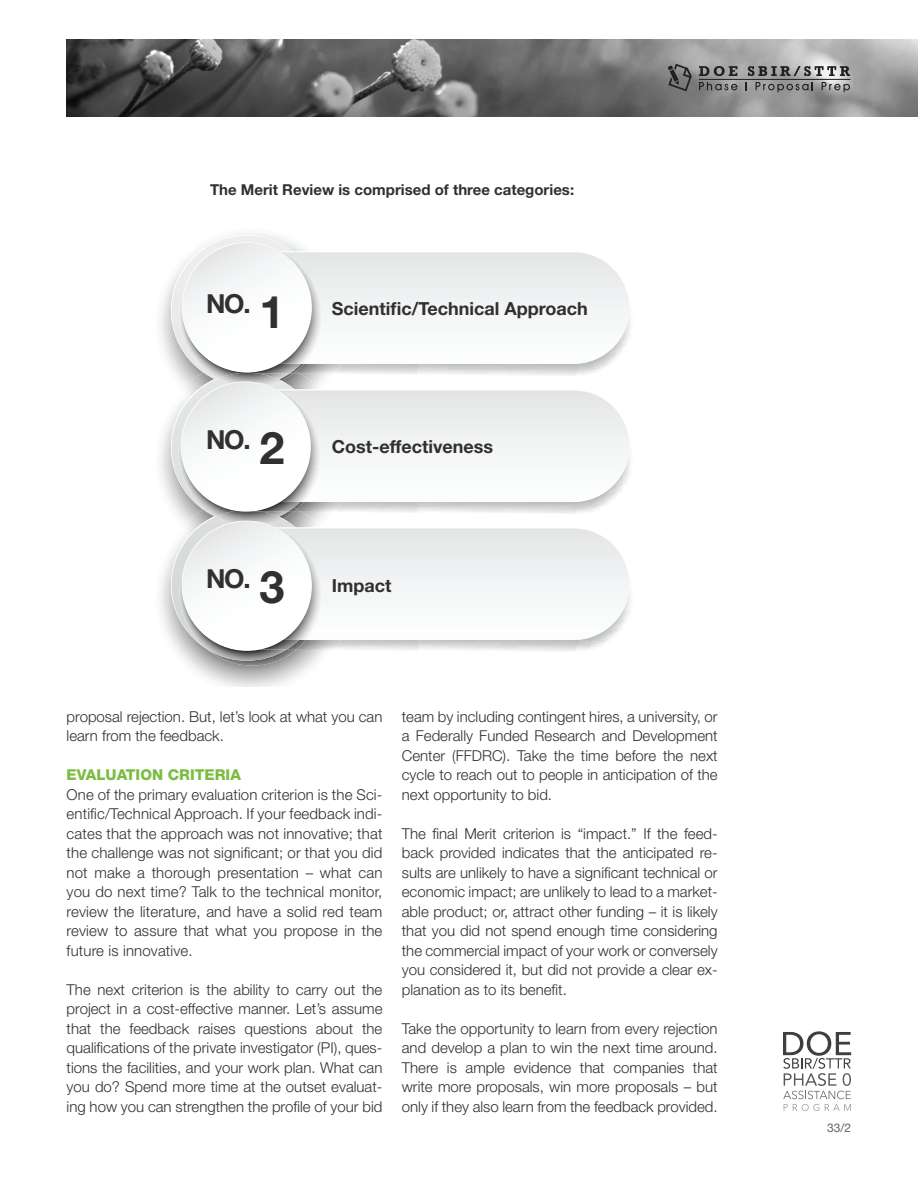
<style>
.page{position:relative;width:918px;height:1188px;background:#fff}
.page>*{position:absolute;margin:0;border:0;box-sizing:border-box;transform-origin:0 0}
.t1{font:700 45px "Helvetica Neue";color:#312f30}
.t2{font:700 26.25px "Helvetica Neue";color:#312f30}
.t3{font:700 18px "Helvetica Neue";color:#312f30}
.t4{font:300 15px/19.5px "Helvetica Neue";color:#312f30;text-align:justify}
.t5{font:700 15px "Helvetica Neue";color:#312f30}
.h_1_1{font:800 15px "Helvetica Neue";color:#7cbc42}
.t6{font:12px "Helvetica Neue";color:#636366}
.s1{font-size:45px}
</style>
<div class="page">
<svg style="left:160px;top:233px;width:469px;height:454px"></svg>
<img style="left:67px;top:39px;width:851px;height:78px">
<svg style="left:699px;top:66px;width:38px;height:10px"></svg>
<svg style="left:748px;top:66px;width:102px;height:10px"></svg>
<svg style="left:699px;top:82px;width:38px;height:8px"></svg>
<svg style="left:756px;top:82px;width:57px;height:10px"></svg>
<svg style="left:822px;top:82px;width:28px;height:10px"></svg>
<hr style="left:699px;top:79px;width:152px;height:1px;background:#231f20">
<svg style="left:668px;top:64px;width:24px;height:27px"></svg>
<svg style="left:783px;top:1031px;width:68px;height:80px"></svg>
<p class="t5" style="left:210px;top:180px;width:366px">The Merit Review is comprised of three categories:</p>
<p class="t2" style="left:206px;top:287px;width:46px">NO.</p>
<p class="t3" style="left:332px;top:298px;width:257px">Scientific/Technical Approach</p>
<p class="t1" style="left:260px;top:284px;width:27px">1</p>
<p class="t2" style="left:206px;top:423px;width:80px">NO. <span class="s1">2</span></p>
<p class="t2" style="left:206px;top:562px;width:80px">NO. <span class="s1">3</span></p>
<p class="t3" style="left:332px;top:436px;width:163px">Cost-effectiveness</p>
<p class="t3" style="left:332px;top:574px;width:61px">Impact</p>
<p class="t4" style="left:67px;top:706px;width:317px">proposal rejection. But, let’s look at what you can learn from the feedback.</p>
<p class="h_1_1" style="left:67px;top:766px;width:176px">EVALUATION CRITERIA</p>
<p class="t4" style="left:67px;top:784px;width:317px">One of the primary evaluation criterion is the Sci&shy;entific/Technical Approach. If your feedback indi&shy;cates that the approach was not innovative; that the challenge was not significant; or that you did not make a thorough presentation – what can you do next time? Talk to the technical monitor, review the literature, and have a solid red team review to assure that what you propose in the future is innovative.</p>
<p class="t4" style="left:67px;top:979px;width:317px">The next criterion is the ability to carry out the project in a cost-effective manner. Let’s assume that the feedback raises questions about the qualifications of the private investigator (PI), ques&shy;tions the facilities, and your work plan. What can you do? Spend more time at the outset evaluat&shy;ing how you can strengthen the profile of your bid</p>
<p class="t4" style="left:402px;top:706px;width:317px">team by including contingent hires, a university, or a Federally Funded Research and Development Center (FFDRC). Take the time before the next cycle to reach out to people in anticipation of the next opportunity to bid.</p>
<p class="t4" style="left:402px;top:823px;width:317px">The final Merit criterion is “impact.” If the feed&shy;back provided indicates that the anticipated re&shy;sults are unlikely to have a significant technical or economic impact; are unlikely to lead to a market&shy;able product; or, attract other funding – it is likely that you did not spend enough time considering the commercial impact of your work or conversely you considered it, but did not provide a clear ex&shy;planation as to its benefit.</p>
<p class="t4" style="left:402px;top:1018px;width:317px">Take the opportunity to learn from every rejection and develop a plan to win the next time around.<br>There is ample evidence that companies that write more proposals, win more proposals – but only if they also learn from the feedback provided.</p>
<p class="t6" style="left:827px;top:1119px;width:26px">33/2</p>
</div>
